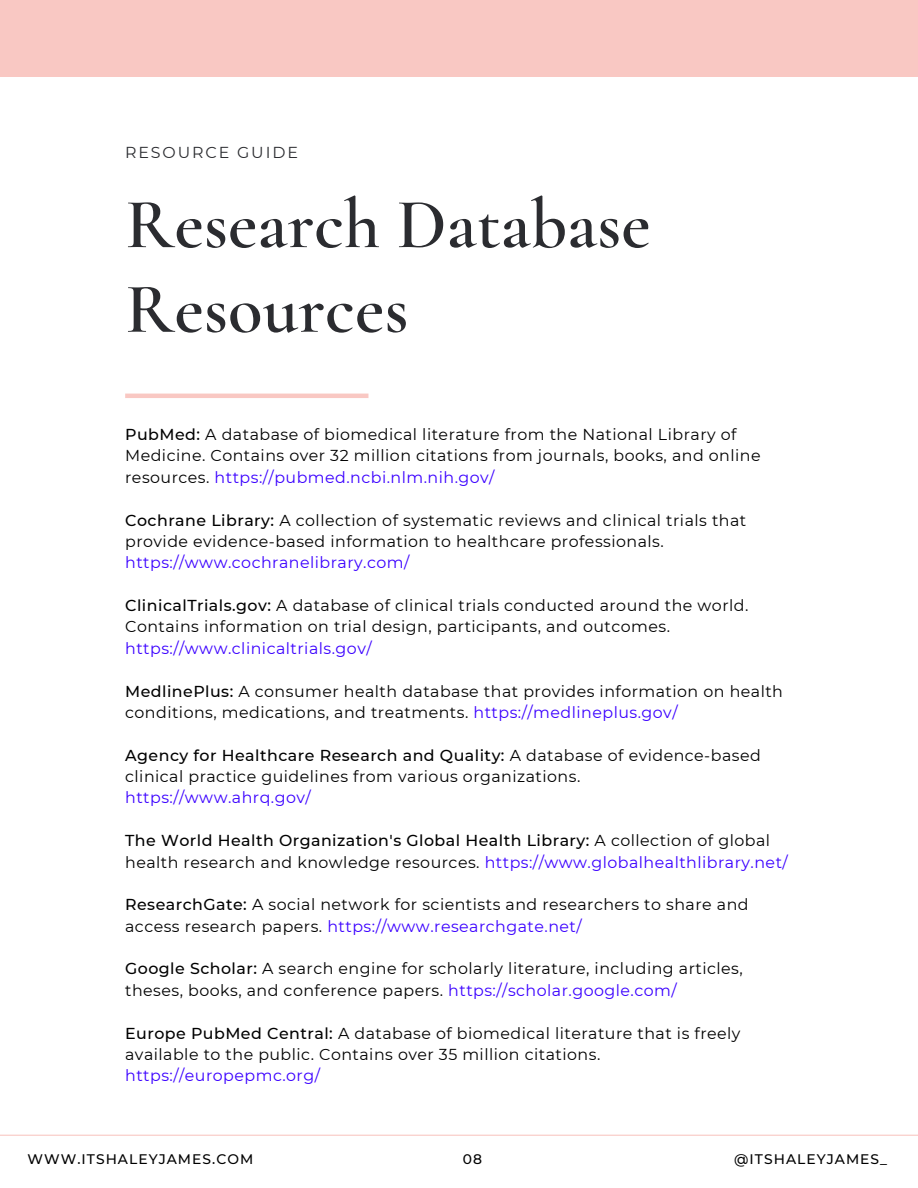
<style>
.page{position:relative;width:918px;height:1188px;background:#fff}
.page>*{position:absolute;margin:0;border:0;box-sizing:border-box;transform-origin:0 0}
.t1{font:600 71.25px/84.6px "Cormorant Garamond";color:#2b2c30}
.t2{font:15.9px/21.3px "Montserrat";letter-spacing:.03em;color:#000}
.t3{font:15.9px "Montserrat";letter-spacing:.12em;color:#2b2c30}
.t4{font:500 13.8px "Montserrat";letter-spacing:.075em;color:#000}
.s1{font-weight:500}
.s2{color:#3b00ff}
</style>
<div class="page">
<hr style="left:125px;top:394px;width:243px;height:4px;background:#f9c8c3">
<hr style="left:0;top:1135px;width:918px;height:1px;background:#f9c8c3">
<div style="left:0;top:0;width:918px;height:76px;background:#f9c8c3"></div>
<h1 class="t3" style="left:125px;top:143px;width:174px">RESOURCE GUIDE</h1>
<h2 class="t1" style="left:125px;top:182px;width:527px">Research Database<br>Resources</h2>
<p class="t2" style="left:125px;top:424px;width:637px"><span class="s1">PubMed:</span> A database of biomedical literature from the National Library of<br>Medicine. Contains over 32 million citations from journals, books, and online resources. <span class="s2">https://pubmed.ncbi.nlm.nih.gov/</span></p>
<h3 class="t2" style="left:125px;top:509px;width:623px"><span class="s1">Cochrane Library:</span> A collection of systematic reviews and clinical trials that provide evidence-based information to healthcare professionals. <span class="s2">https://www.cochranelibrary.com/</span></h3>
<h3 class="t2" style="left:125px;top:595px;width:625px"><span class="s1">ClinicalTrials.gov:</span> A database of clinical trials conducted around the world.<br>Contains information on trial design, participants, and outcomes. <span class="s2">https://www.clinicaltrials.gov/</span></h3>
<h3 class="t2" style="left:125px;top:680px;width:659px"><span class="s1">MedlinePlus:</span> A consumer health database that provides information on health conditions, medications, and treatments. <span class="s2">https://medlineplus.gov/</span></h3>
<h3 class="t2" style="left:125px;top:744px;width:637px"><span class="s1">Agency for Healthcare Research and Quality:</span> A database of evidence-based clinical practice guidelines from various organizations. <span class="s2">https://www.ahrq.gov/</span></h3>
<h3 class="t2" style="left:125px;top:830px;width:664px"><span class="s1">The World Health Organization's Global Health Library:</span> A collection of global health research and knowledge resources. <span class="s2">https://www.globalhealthlibrary.net/</span></h3>
<h3 class="t2" style="left:125px;top:894px;width:625px"><span class="s1">ResearchGate:</span> A social network for scientists and researchers to share and access research papers. <span class="s2">https://www.researchgate.net/</span></h3>
<h3 class="t2" style="left:125px;top:958px;width:619px"><span class="s1">Google Scholar:</span> A search engine for scholarly literature, including articles, theses, books, and conference papers. <span class="s2">https://scholar.google.com/</span></h3>
<h3 class="t2" style="left:125px;top:1022px;width:617px"><span class="s1">Europe PubMed Central:</span> A database of biomedical literature that is freely available to the public. Contains over 35 million citations. <span class="s2">https://europepmc.org/</span></h3>
<p class="t4" style="left:28px;top:1150px;width:227px">WWW.ITSHALEYJAMES.COM</p>
<h3 class="t4" style="left:463px;top:1150px;width:21px">08</h3>
<p class="t4" style="left:734px;top:1150px;width:154px">@ITSHALEYJAMES_</p>
</div>
